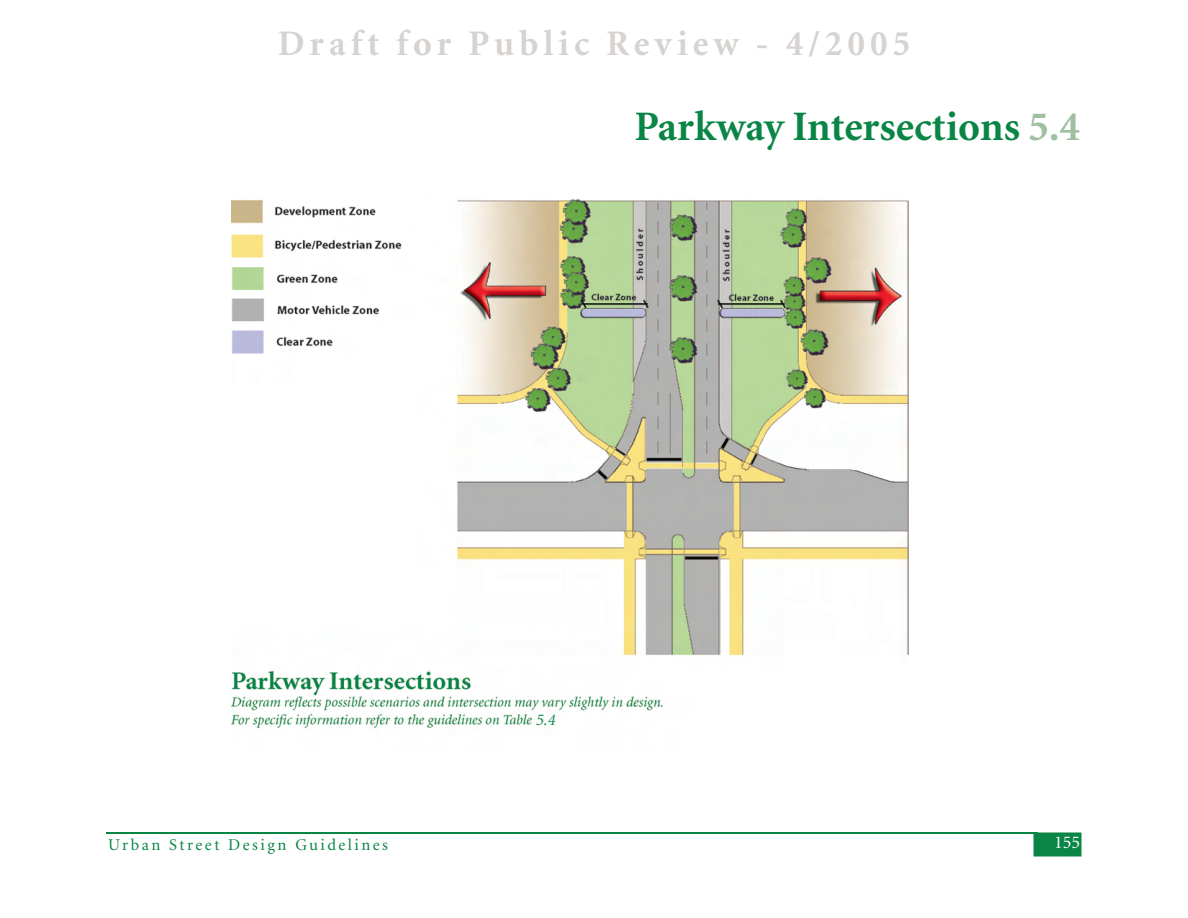
<style>
.page{position:relative;width:1188px;height:918px;background:#fff}
.page>*{position:absolute;margin:0;border:0;box-sizing:border-box;transform-origin:0 0}
.t1{font:700 42px "Minion";color:#098545}
.t2{font:700 36px "Minion";letter-spacing:.14em;color:#d6d3d1}
.t3{font:18px "Minion";color:#fff}
.t4{font:16.5px "Minion";letter-spacing:.15em;color:#098545}
.t5{font:italic 16.5px "Minion";color:#098545}
.s1{color:#a0bfa2}
</style>
<div class="page">
<svg style="left:1034px;top:832px;width:48px;height:24px"></svg>
<hr style="left:107px;top:832px;width:931px;height:2px;background:#098545">
<img style="left:231px;top:199px;width:678px;height:529px">
<div style="left:534px;top:712px;width:25px;height:17px;background:#fdfdfe"></div>
<h2 class="t2" style="left:278px;top:25px;width:634px">Draft for Public Review - 4/2005</h2>
<h1 class="t1" style="left:635px;top:105px;width:447px">Parkway Intersections <span class="s1">5.4</span></h1>
<p class="t5" style="left:536px;top:712px;width:21px">5.4</p>
<p class="t4" style="left:108px;top:837px;width:281px">Urban Street Design Guidelines</p>
<p class="t3" style="left:1054px;top:833px;width:27px">155</p>
</div>
